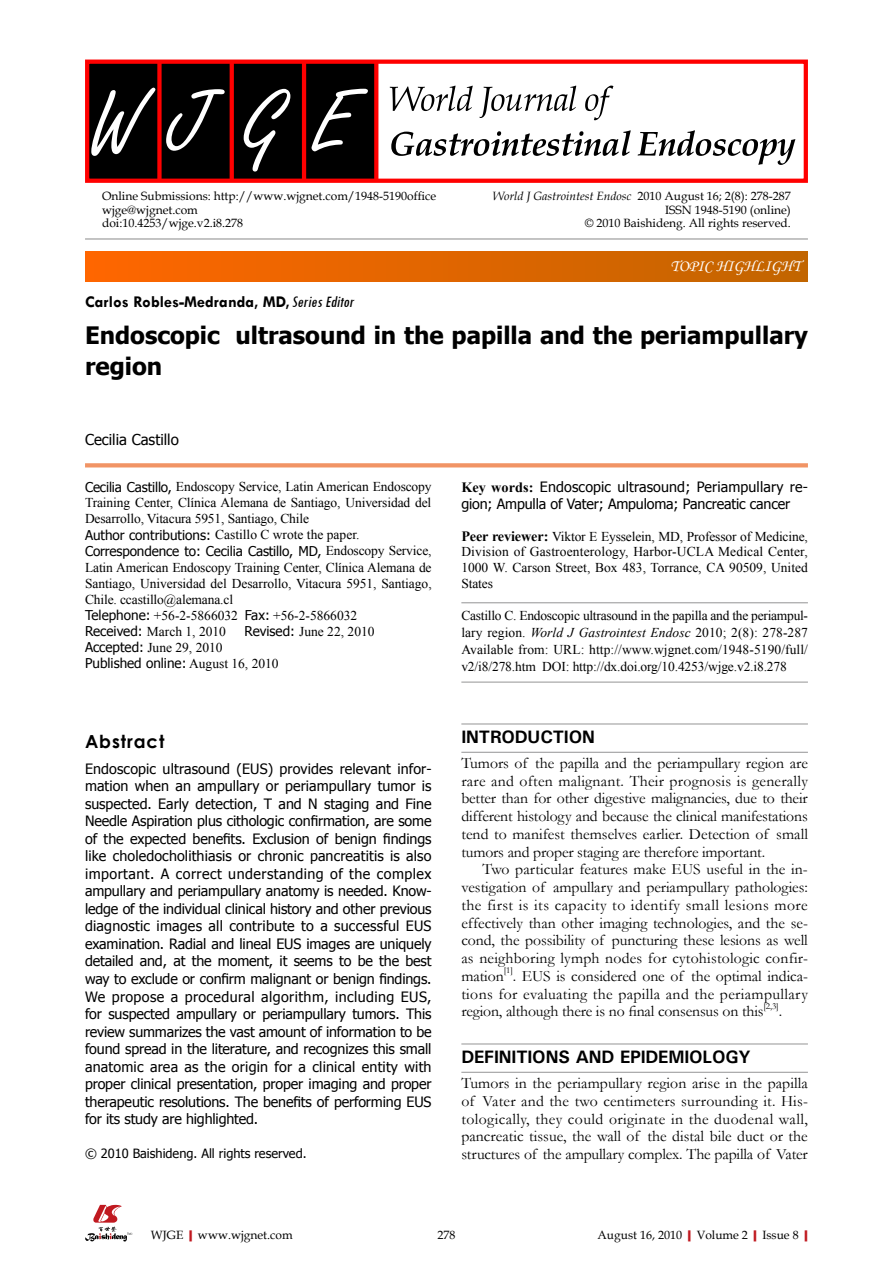
<style>
.page{position:relative;width:893px;height:1263px;background:#fff}
.page>*{position:absolute;margin:0;border:0;box-sizing:border-box;transform-origin:0 0}
.t1{font:700 24px/31.5px "Tahoma";color:#000}
.t2{font:700 18px "Univers";letter-spacing:-.01em;color:#000}
.t3{font:700 18px "Century Gothic";letter-spacing:.05em;color:#000}
.t4{font:700 16.5px "Tw Cen";color:#000}
.t5{font:16.5px "Monotype Corsiva";color:#fff}
.t6{font:15.75px/17.7px "Garamond";letter-spacing:-.01em;color:#000;text-align:justify}
.t7{font:15px "Tahoma";color:#000}
.t8{font:14.25px/17.5px "Tahoma";letter-spacing:-.01em;color:#000;text-align:justify}
.t9{font:13.5px/16px "Times New Roman";letter-spacing:-.01em;color:#000}
.t10{font:13.5px "Tahoma";letter-spacing:-.01em;color:#000}
.t11{font:12.75px "Tahoma";color:#000}
.t12{font:12px/13.5px "Book Antiqua";color:#000;text-align:right}
.t13{font:9.15px "Garamond";color:#000}
.s1{font-weight:400;font-style:italic;font-stretch:condensed}
.s2{font-style:italic}
.s3{font-family:"Tahoma"}
.s4{font-family:"Times New Roman"}
.s5{font-family:"Times New Roman";font-weight:700}
.s6{font-weight:700;font-size:14.25px}
.s7{font-weight:700;color:#c01920}
</style>
<div class="page">
<div style="left:85px;top:252px;width:723px;height:29px;background:linear-gradient(to right,#f60,#c16500)"></div>
<hr style="left:85px;top:239px;width:723px;height:1px;background:#898989">
<svg style="left:85px;top:463px;width:723px;height:4px;background:#f19a6e"></svg>
<div style="left:87px;top:61px;width:289px;height:121px;background:#000"></div>
<div style="left:157px;top:61px;width:5px;height:121px;background:#f00"></div>
<svg style="left:230px;top:65px;width:4px;height:113px"></svg>
<hr style="left:302px;top:61px;width:4px;height:121px;background:#f00">
<svg style="left:374px;top:65px;width:4px;height:113px"></svg>
<div style="left:85px;top:60px;width:723px;height:123px;border:4px solid #f00"></div>
<svg style="left:311px;top:89px;width:57px;height:62px"></svg>
<svg style="left:244px;top:89px;width:46px;height:83px"></svg>
<svg style="left:166px;top:89px;width:59px;height:62px"></svg>
<svg style="left:91px;top:88px;width:64px;height:68px"></svg>
<svg style="left:390px;top:86px;width:223px;height:34px"></svg>
<svg style="left:391px;top:130px;width:404px;height:35px"></svg>
<svg style="left:85px;top:1205px;width:48px;height:36px"></svg>
<hr style="left:461px;top:724px;width:347px;height:1px;background:#949495">
<hr style="left:461px;top:752px;width:347px;height:1px;background:#949495">
<hr style="left:461px;top:1044px;width:347px;height:1px;background:#949495">
<hr style="left:461px;top:1072px;width:347px;height:1px;background:#949495">
<hr style="left:461px;top:602px;width:347px;height:1px;background:#949495">
<hr style="left:461px;top:682px;width:347px;height:1px;background:#949495">
<p class="t12" style="left:102px;top:189px;width:336px;text-align:left">Online Submissions: http://www.wjgnet.com/1948-5190office wjge@wjgnet.com<br>doi:10.4253/wjge.v2.i8.278</p>
<p class="t4" style="left:85px;top:292px;width:274px">Carlos Robles-Medranda, MD,<span class="s1">SeriesEditor</span></p>
<p class="t12" style="left:493px;top:189px;width:300px"><span class="s2">World J Gastrointest Endosc</span> 2010 August 16; 2(8): 278-287<br>ISSN 1948-5190 (online)<br>© 2010 Baishideng. All rights reserved.</p>
<p class="t5" style="left:670px;top:256px;width:132px">TOPIC HIGHLIGHT</p>
<h1 class="t1" style="left:85px;top:318px;width:724px">Endoscopic ultrasound in the papilla and the periampullary region</h1>
<p class="t7" style="left:85px;top:430px;width:95px">Cecilia Castillo</p>
<p class="t9" style="left:85px;top:479px;width:348px"><span class="s3">Cecilia Castillo,</span> Endoscopy Service, Latin American Endoscopy Training Center, Clínica Alemana de Santiago, Universidad del Desarrollo, Vitacura 5951, Santiago, Chile<br><span class="s3">Author contributions:</span> Castillo C wrote the paper.</p>
<p class="t10" style="left:85px;top:542px;width:348px">Correspondence to: Cecilia Castillo, MD, <span class="s4">Endoscopy Service,</span></p>
<p class="t9" style="left:85px;top:559px;width:348px">Latin American Endoscopy Training Center, Clínica Alemana de Santiago, Universidad del Desarrollo, Vitacura 5951, Santiago, Chile. ccastillo@alemana.cl<br><span class="s3">Telephone:</span> +56-2-5866032 <span class="s3">Fax:</span> +56-2-5866032<br><span class="s3">Received:</span> March 1, 2010</p>
<p class="t9" style="left:245px;top:623px;width:132px"><span class="s3">Revised:</span> June 22, 2010</p>
<p class="t9" style="left:85px;top:639px;width:139px"><span class="s3">Accepted:</span> June 29, 2010</p>
<p class="t10" style="left:85px;top:654px;width:195px">Published online: <span class="s4">August 16, 2010</span></p>
<p class="t3" style="left:85px;top:728px;width:81px">Abstract</p>
<p class="t8" style="left:85px;top:759px;width:348px">Endoscopic ultrasound (EUS) provides relevant infor&shy;mation when an ampullary or periampullary tumor is suspected. Early detection, T and N staging and Fine Needle Aspiration plus cithologic confirmation, are some of the expected benefits. Exclusion of benign findings like choledocholithiasis or chronic pancreatitis is also important. A correct understanding of the complex ampu- llary and periampullary anatomy is needed. Know&shy;ledge of the individual clinical history and other previous diagnostic images all contribute to a successful EUS ex-amination. Radial and lineal EUS images are uniquely detailed and, at the moment, it seems to be the best way to exclude or confirm malignant or benign findings.<br>We propose a procedural algorithm, including EUS, for suspected ampullary or periampullary tumors. This review summarizes the vast amount of information to be found spread in the literature, and recognizes this small anatomic area as the origin for a clinical entity with proper clinical presentation, proper imaging and proper therapeutic resolutions. The benefits of performing EUS for its study are highlighted.</p>
<p class="t11" style="left:85px;top:1145px;width:223px">© 2010 Baishideng. All rights reserved.</p>
<p class="t8" style="left:461px;top:478px;width:348px;line-height:17px"><span class="s5">Key words:</span> Endoscopic ultrasound; Periampullary re&shy;gion; Ampulla of Vater; Ampuloma; Pancreatic cancer</p>
<p class="t9" style="left:461px;top:529px;width:348px;line-height:15.5px;text-align:justify"><span class="s6">Peer reviewer:</span> Viktor E Eysselein, MD, Professor of Medicine, Division of Gastroenterology, Harbor-UCLA Medical Center, 1000 W. Carson Street, Box 483, Torrance, CA 90509, United States</p>
<p class="t9" style="left:461px;top:607px;width:348px;line-height:17px;text-align:justify">Castillo C. Endoscopic ultrasound in the papilla and the periampul&shy;lary region. <span class="s2">World J Gastrointest Endosc</span> 2010; 2(8): 278-287<br>Available from: URL: http://www.wjgnet.com/1948-5190/full/ v2/i8/278.htm DOI: http://dx.doi.org/10.4253/wjge.v2.i8.278</p>
<p class="t2" style="left:461px;top:726px;width:135px">INTRODUCTION</p>
<p class="t6" style="left:461px;top:754px;width:348px">Tumors of the papilla and the periampullary region are rare and often malignant. Their prognosis is generally better than for other digestive malignancies, due to their different histology and because the clinical manifestations tend to manifest themselves earlier. Detection of small tumors and proper staging are therefore important.</p>
<p class="t6" style="left:461px;top:860px;width:348px;text-indent:21px">Two particular features make EUS useful in the in&shy;vestigation of ampullary and periampullary pathologies: the first is its capacity to identify small lesions more ef--fe-c--tively than other imaging technologies, and the se&shy;cond, the possibility of puncturing these lesions as well as neighboring lymph nodes for cytohistologic con-fir&shy;mation</p>
<p class="t13" style="left:504px;top:964px;width:11px">[1]</p>
<p class="t6" style="left:461px;top:966px;width:348px;text-indent:52px">. EUS is considered one of the optimal indica&shy;tions for evaluating the papilla and the periampullary region, although there is no final consensus on this</p>
<p class="t13" style="left:763px;top:1000px;width:17px">[2,3]</p>
<p class="t6" style="left:779px;top:1002px;width:5px">.</p>
<p class="t2" style="left:461px;top:1046px;width:291px">DEFINITIONS AND EPIDEMIOLOGY</p>
<p class="t6" style="left:461px;top:1074px;width:348px">Tumors in the periampullary region arise in the papilla of Vater and the two centimeters surrounding it. His&shy;tologically, they could originate in the duodenal wall, pancreatic tissue, the wall of the distal bile duct or the structures of the ampullary complex. The papilla of Vater</p>
<p class="t12" style="left:151px;top:1227px;width:143px">WJGE<span class="s7">|</span>www.wjgnet.com</p>
<p class="t12" style="left:437px;top:1227px;width:19px">278</p>
<p class="t12" style="left:598px;top:1227px;width:217px">August 16, 2010<span class="s7">|</span>Volume 2<span class="s7">|</span>Issue 8<span class="s7">|</span></p>
</div>
